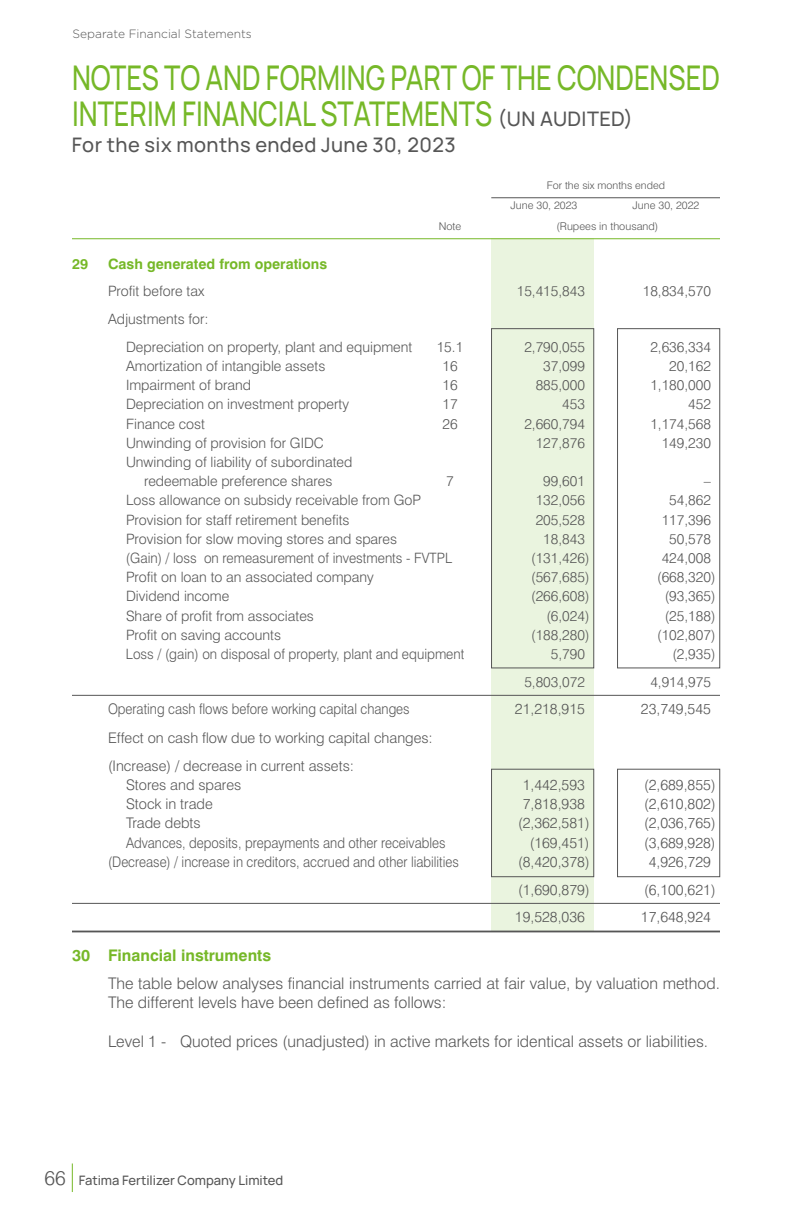
<style>
.page{position:relative;width:792px;height:1224px;background:#fff}
.page>*{position:absolute;margin:0;border:0;box-sizing:border-box;transform-origin:0 0}
.t1{font:200 34px/36px "Manrope";color:#76b828;scale:.8 1}
.t2{font:200 20px "Manrope";letter-spacing:.02em;color:#565656}
.t3{font:300 16px/19.2px "Swiss 721 BT";color:#565656}
.t4{font:700 16px "Swiss 721 BT";color:#76b828}
.t5{font:300 14.6px/28.2px "Swiss 721 BT";color:#565656}
.t6{font:300 14.6px "Swiss 721 BT";color:#565656;scale:.9 1}
.t7{font:300 14.2px/28px "Swiss 721 BT";color:#565656}
.t8{font:300 14.2px "Swiss 721 BT";color:#565656;scale:.95 1}
.t9{font:700 14.2px "Swiss 721 BT";color:#76b828}
.t10{font:200 13px "Manrope";color:#565656}
.t11{font:300 12px "Gotham";color:#565656}
.t12{font:300 10.6px "Swiss 721 BT";color:#565656}
.t13{font:300 10.4px "Swiss 721 BT";color:#565656}
.s1{font-size:20px;color:#565656}
.s2{font-family:"Swiss 721 BT";font-weight:300;font-size:20px}
</style>
<div class="page">
<svg style="left:72px;top:1164px;width:1px;height:28px"></svg>
<div style="left:491px;top:238px;width:103px;height:694px;background:#eaf4df"></div>
<div style="left:617px;top:328px;width:103px;height:340px;border:1px solid #565656"></div>
<div style="left:491px;top:328px;width:103px;height:340px;border:1px solid #565656"></div>
<hr style="left:491px;top:197px;width:229px;height:1px;background:#565656">
<hr style="left:72px;top:238px;width:648px;height:1px;background:#76b828">
<hr style="left:72px;top:695px;width:648px;height:1px;background:#565656">
<hr style="left:72px;top:903px;width:648px;height:1px;background:#565656">
<hr style="left:72px;top:931px;width:648px;height:1px;background:#565656">
<div style="left:617px;top:769px;width:103px;height:108px;border:1px solid #565656"></div>
<div style="left:491px;top:769px;width:103px;height:108px;border:1px solid #565656"></div>
<p class="t11" style="left:73px;top:26px;width:181px">Separate Financial Statements</p>
<h1 class="t1" style="left:72px;top:58px;width:811px">NOTES TO AND FORMING PART OF THE CONDENSED<br>INTERIM FINANCIAL STATEMENTS <span class="s1">(UN AUDITED)</span></h1>
<h2 class="t2" style="left:72px;top:131px;width:385px">For the six months ended June 30, 2023</h2>
<p class="t13" style="left:547px;top:179px;width:120px">For the six months ended</p>
<p class="t12" style="left:511px;top:199px;width:68px">June 30, 2023</p>
<p class="t12" style="left:633px;top:199px;width:68px">June 30, 2022</p>
<p class="t12" style="left:439px;top:220px;width:24px">Note</p>
<p class="t12" style="left:556px;top:220px;width:103px">(Rupees in thousand)</p>
<p class="t9" style="left:72px;top:255px;width:18px">29</p>
<p class="t9" style="left:108px;top:255px;width:221px">Cash generated from operations</p>
<p class="t7" style="left:108px;top:277px;width:98px">Profit before tax</p>
<p class="t7" style="left:517px;top:277px;width:70px">15,415,843</p>
<p class="t7" style="left:643px;top:277px;width:70px">18,834,570</p>
<p class="t7" style="left:126px;top:305px;width:288px;text-indent:-18px">Adjustments for:<br>Depreciation on property, plant and equipment</p>
<p class="t7" style="left:437px;top:333px;width:28px">15.1</p>
<p class="t7" style="left:524px;top:333px;width:62px">2,790,055</p>
<p class="t7" style="left:650px;top:333px;width:62px">2,636,334</p>
<p class="t7" style="left:126px;top:352px;width:201px">Amortization of intangible assets</p>
<p class="t7" style="left:442px;top:352px;width:17px">16</p>
<p class="t7" style="left:543px;top:352px;width:43px">37,099</p>
<p class="t7" style="left:669px;top:352px;width:43px">20,162</p>
<p class="t7" style="left:126px;top:371px;width:127px">Impairment of brand</p>
<p class="t7" style="left:442px;top:371px;width:17px">16</p>
<p class="t7" style="left:536px;top:371px;width:51px">885,000</p>
<p class="t7" style="left:650px;top:371px;width:62px">1,180,000</p>
<p class="t7" style="left:126px;top:390px;width:224px">Depreciation on investment property</p>
<p class="t7" style="left:442px;top:390px;width:17px">17</p>
<p class="t7" style="left:562px;top:390px;width:24px">453</p>
<p class="t7" style="left:688px;top:390px;width:24px">452</p>
<p class="t7" style="left:126px;top:409px;width:80px">Finance cost</p>
<p class="t7" style="left:442px;top:409px;width:17px">26</p>
<p class="t7" style="left:524px;top:409px;width:62px">2,660,794</p>
<p class="t7" style="left:650px;top:409px;width:62px">1,174,568</p>
<p class="t7" style="left:126px;top:429px;width:199px">Unwinding of provision for GIDC</p>
<p class="t7" style="left:536px;top:429px;width:51px">127,876</p>
<p class="t7" style="left:662px;top:429px;width:51px">149,230</p>
<p class="t7" style="left:126px;top:452px;width:228px;line-height:19.2px;text-align:center">Unwinding of liability of subordinated redeemable preference shares</p>
<p class="t7" style="left:446px;top:467px;width:9px">7</p>
<p class="t7" style="left:543px;top:467px;width:43px">99,601</p>
<p class="t7" style="left:704px;top:467px;width:9px">–</p>
<p class="t7" style="left:126px;top:486px;width:297px">Loss allowance on subsidy receivable from GoP</p>
<p class="t7" style="left:536px;top:486px;width:51px">132,056</p>
<p class="t7" style="left:669px;top:486px;width:43px">54,862</p>
<p class="t7" style="left:126px;top:505px;width:225px">Provision for staff retirement benefits</p>
<p class="t7" style="left:536px;top:505px;width:51px">205,528</p>
<p class="t7" style="left:662px;top:505px;width:51px">117,396</p>
<p class="t7" style="left:126px;top:525px;width:273px">Provision for slow moving stores and spares</p>
<p class="t7" style="left:543px;top:525px;width:43px">18,843</p>
<p class="t7" style="left:669px;top:525px;width:43px">50,578</p>
<p class="t8" style="left:126px;top:549px;width:345px">(Gain) / loss on remeasurement of investments - FVTPL</p>
<p class="t7" style="left:531px;top:544px;width:60px">(131,426)</p>
<p class="t7" style="left:662px;top:544px;width:51px">424,008</p>
<p class="t7" style="left:126px;top:563px;width:249px">Profit on loan to an associated company</p>
<p class="t7" style="left:531px;top:563px;width:60px">(567,685)</p>
<p class="t7" style="left:657px;top:563px;width:60px">(668,320)</p>
<p class="t7" style="left:126px;top:582px;width:105px">Dividend income</p>
<p class="t7" style="left:531px;top:582px;width:60px">(266,608)</p>
<p class="t7" style="left:665px;top:582px;width:52px">(93,365)</p>
<p class="t7" style="left:126px;top:601px;width:189px">Share of profit from associates</p>
<p class="t7" style="left:546px;top:601px;width:45px">(6,024)</p>
<p class="t7" style="left:665px;top:601px;width:52px">(25,188)</p>
<p class="t7" style="left:126px;top:621px;width:157px">Profit on saving accounts</p>
<p class="t7" style="left:531px;top:621px;width:60px">(188,280)</p>
<p class="t7" style="left:657px;top:621px;width:60px">(102,807)</p>
<p class="t8" style="left:126px;top:645px;width:358px">Loss / (gain) on disposal of property, plant and equipment</p>
<p class="t7" style="left:551px;top:640px;width:36px">5,790</p>
<p class="t7" style="left:672px;top:640px;width:45px">(2,935)</p>
<p class="t7" style="left:524px;top:668px;width:62px">5,803,072</p>
<p class="t7" style="left:650px;top:668px;width:62px">4,914,975</p>
<p class="t6" style="left:108px;top:700px;width:337px">Operating cash flows before working capital changes</p>
<p class="t5" style="left:515px;top:695px;width:72px">21,218,915</p>
<p class="t5" style="left:641px;top:695px;width:72px">23,749,545</p>
<p class="t5" style="left:108px;top:723px;width:326px">Effect on cash flow due to working capital changes: (Increase) / decrease in current assets:</p>
<p class="t5" style="left:126px;top:771px;width:117px">Stores and spares</p>
<p class="t5" style="left:523px;top:771px;width:64px">1,442,593</p>
<p class="t5" style="left:644px;top:771px;width:73px">(2,689,855)</p>
<p class="t5" style="left:126px;top:790px;width:88px">Stock in trade</p>
<p class="t5" style="left:523px;top:790px;width:64px">7,818,938</p>
<p class="t5" style="left:644px;top:790px;width:73px">(2,610,802)</p>
<p class="t5" style="left:126px;top:809px;width:76px">Trade debts</p>
<p class="t5" style="left:518px;top:809px;width:73px">(2,362,581)</p>
<p class="t5" style="left:644px;top:809px;width:73px">(2,036,765)</p>
<p class="t6" style="left:126px;top:833px;width:357px">Advances, deposits, prepayments and other receivables</p>
<p class="t5" style="left:530px;top:828px;width:61px">(169,451)</p>
<p class="t5" style="left:644px;top:828px;width:73px">(3,689,928)</p>
<p class="t6" style="left:108px;top:853px;width:392px">(Decrease) / increase in creditors, accrued and other liabilities</p>
<p class="t5" style="left:518px;top:847px;width:73px">(8,420,378)</p>
<p class="t5" style="left:649px;top:847px;width:64px">4,926,729</p>
<p class="t5" style="left:518px;top:875px;width:73px">(1,690,879)</p>
<p class="t5" style="left:644px;top:875px;width:73px">(6,100,621)</p>
<p class="t5" style="left:515px;top:903px;width:72px">19,528,036</p>
<p class="t5" style="left:641px;top:903px;width:72px">17,648,924</p>
<p class="t4" style="left:72px;top:945px;width:201px">30 Financial instruments</p>
<p class="t3" style="left:108px;top:974px;width:614px">The table below analyses financial instruments carried at fair value, by valuation method.<br>The different levels have been defined as follows:</p>
<p class="t3" style="left:108px;top:1031px;width:602px">Level 1 - Quoted prices (unadjusted) in active markets for identical assets or liabilities.</p>
<p class="t10" style="left:45px;top:1171px;width:240px"><span class="s2">66</span> Fatima Fertilizer Company Limited</p>
</div>
